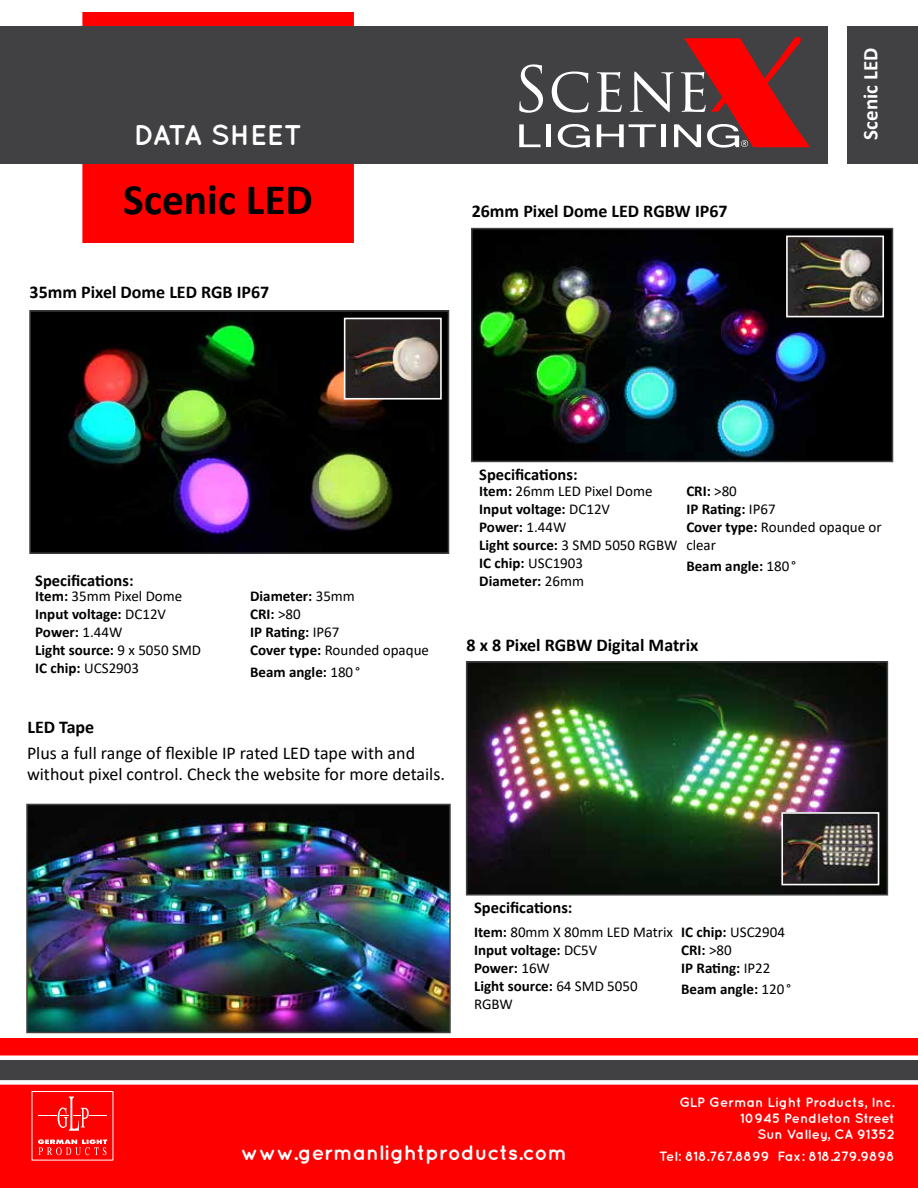
<style>
.page{position:relative;width:918px;height:1188px;background:#fff}
.page>*{position:absolute;margin:0;border:0;box-sizing:border-box;transform-origin:0 0}
.t1{font:61.65px "Trajan Pro";color:#fff}
.t2{font:700 43.5px "Calibri";color:#000}
.t3{font:34.5px "Gautami";color:#fff;scale:1.51 1}
.t4{font:700 28.5px "Quicksand";color:#fff}
.t5{font:700 21px "Quicksand";color:#fff}
.t6{font:700 21px "Calibri";color:#fff}
.t7{font:18px/21.6px "Calibri";color:#000}
.t8{font:700 18px "Calibri";color:#000}
.t9{font:700 16.5px "Calibri";color:#000}
.t10{font:700 15px/18px "Calibri";color:#000}
.t11{font:15px/18px "Calibri";color:#000}
.t12{font:700 13.5px/16.2px "Quicksand";color:#fff;text-align:right}
.s1{font-weight:400}
.s2{font-weight:700}
</style>
<div class="page">
<div style="left:82px;top:12px;width:272px;height:231px;background:#f00"></div>
<div style="left:0;top:26px;width:827px;height:137px;background:#414042"></div>
<div style="left:847px;top:26px;width:71px;height:137px;background:#414042"></div>
<div style="left:0;top:1038px;width:918px;height:150px;background:#f00"></div>
<svg style="left:0;top:1055px;width:918px;height:30px;background:#7f7778"></svg>
<svg style="left:684px;top:37px;width:126px;height:110px"></svg>
<svg style="left:38px;top:1139px;width:69px;height:16px"></svg>
<svg style="left:38px;top:1097px;width:69px;height:34px"></svg>
<img style="left:32px;top:313px;width:414px;height:238px">
<div style="left:29px;top:310px;width:420px;height:244px;border:2px solid #414042"></div>
<img style="left:474px;top:231px;width:416px;height:228px">
<div style="left:471px;top:228px;width:422px;height:234px;border:2px solid #414042"></div>
<img style="left:469px;top:664px;width:416px;height:229px">
<div style="left:466px;top:661px;width:422px;height:235px;border:2px solid #414042"></div>
<img style="left:789px;top:239px;width:92px;height:75px">
<div style="left:786px;top:236px;width:98px;height:81px;border:2px solid #fff"></div>
<img style="left:347px;top:321px;width:92px;height:76px">
<div style="left:344px;top:318px;width:98px;height:82px;border:2px solid #fff"></div>
<img style="left:784px;top:815px;width:92px;height:67px">
<div style="left:781px;top:812px;width:98px;height:73px;border:2px solid #fff"></div>
<img style="left:29px;top:807px;width:419px;height:223px">
<div style="left:26px;top:804px;width:425px;height:229px;border:2px solid #414042"></div>
<h3 class="t4" style="left:134px;top:118px;width:170px">DATA SHEET</h3>
<h2 class="t2" style="left:123px;top:169px;width:191px">Scenic LED</h2>
<p class="t8" style="left:30px;top:279px;width:241px">35mm Pixel Dome LED RGB IP67</p>
<h1 class="t1" style="left:513px;top:50px;width:198px">SCENE</h1>
<h3 class="t3" style="left:515px;top:115px;width:152px">LIGHTING</h3>
<p class="t8" style="left:472px;top:199px;width:257px">26mm Pixel Dome LED RGBW IP67</p>
<h3 class="t6" style="left:856px;top:140px;width:93px;rotate:-90deg">Scenic LED</h3>
<p class="t9" style="left:35px;top:569px;width:100px">Specifications:</p>
<p class="t10" style="left:35px;top:587px;width:167px">Item: <span class="s1">35mm Pixel Dome<br></span>Input voltage: <span class="s1">DC12V<br></span>Power: <span class="s1">1.44W<br></span>Light source: <span class="s1">9 x 5050 SMD<br></span>IC chip: <span class="s1">UCS2903</span></p>
<p class="t10" style="left:250px;top:587px;width:180px">Diameter: <span class="s1">35mm<br></span>CRI: <span class="s1">&gt;80<br></span>IP Rating: <span class="s1">IP67<br></span>Cover type: <span class="s1">Rounded opaque</span></p>
<p class="t10" style="left:250px;top:663px;width:112px">Beam angle: <span class="s1">180 °</span></p>
<p class="t8" style="left:27px;top:714px;width:68px">LED Tape</p>
<p class="t7" style="left:27px;top:741px;width:419px">Plus a full range of flexible IP rated LED tape with and without pixel control. Check the website for more details.</p>
<p class="t9" style="left:479px;top:463px;width:100px">Specifications:</p>
<p class="t10" style="left:479px;top:482px;width:200px">Item: <span class="s1">26mm LED Pixel Dome<br></span>Input voltage: <span class="s1">DC12V<br></span>Power: <span class="s1">1.44W<br></span>Light source: <span class="s1">3 SMD 5050 RGBW<br></span>IC chip: <span class="s1">USC1903<br></span>Diameter: <span class="s1">26mm</span></p>
<p class="t11" style="left:686px;top:481px;width:197px"><span class="s2">CRI:</span> &gt;80<br><span class="s2">IP Rating:</span> IP67<br><span class="s2">Cover type:</span> Rounded opaque or clear</p>
<p class="t10" style="left:686px;top:557px;width:112px">Beam angle: <span class="s1">180 °</span></p>
<p class="t8" style="left:467px;top:632px;width:233px">8 x 8 Pixel RGBW Digital Matrix</p>
<p class="t9" style="left:474px;top:896px;width:100px">Specifications:</p>
<p class="t11" style="left:474px;top:922px;width:200px"><span class="s2">Item:</span> 80mm X 80mm LED Matrix<br><span class="s2">Input voltage:</span> DC5V<br><span class="s2">Power:</span> 16W<br><span class="s2">Light source:</span> 64 SMD 5050<br>RGBW</p>
<p class="t10" style="left:681px;top:922px;width:105px">IC chip: <span class="s1">USC2904<br></span>CRI: <span class="s1">&gt;80<br></span>IP Rating: <span class="s1">IP22</span></p>
<p class="t10" style="left:681px;top:980px;width:112px">Beam angle: <span class="s1">120 °</span></p>
<h3 class="t5" style="left:241px;top:1140px;width:328px">www.germanlightproducts.com</h3>
<p class="t12" style="left:679px;top:1093px;width:217px">GLP German Light Products, Inc.<br>10945 Pendleton Street<br>Sun Valley, CA 91352</p>
<p class="t12" style="left:659px;top:1147px;width:237px">Tel: 818.767.8899 Fax: 818.279.9898</p>
</div>
